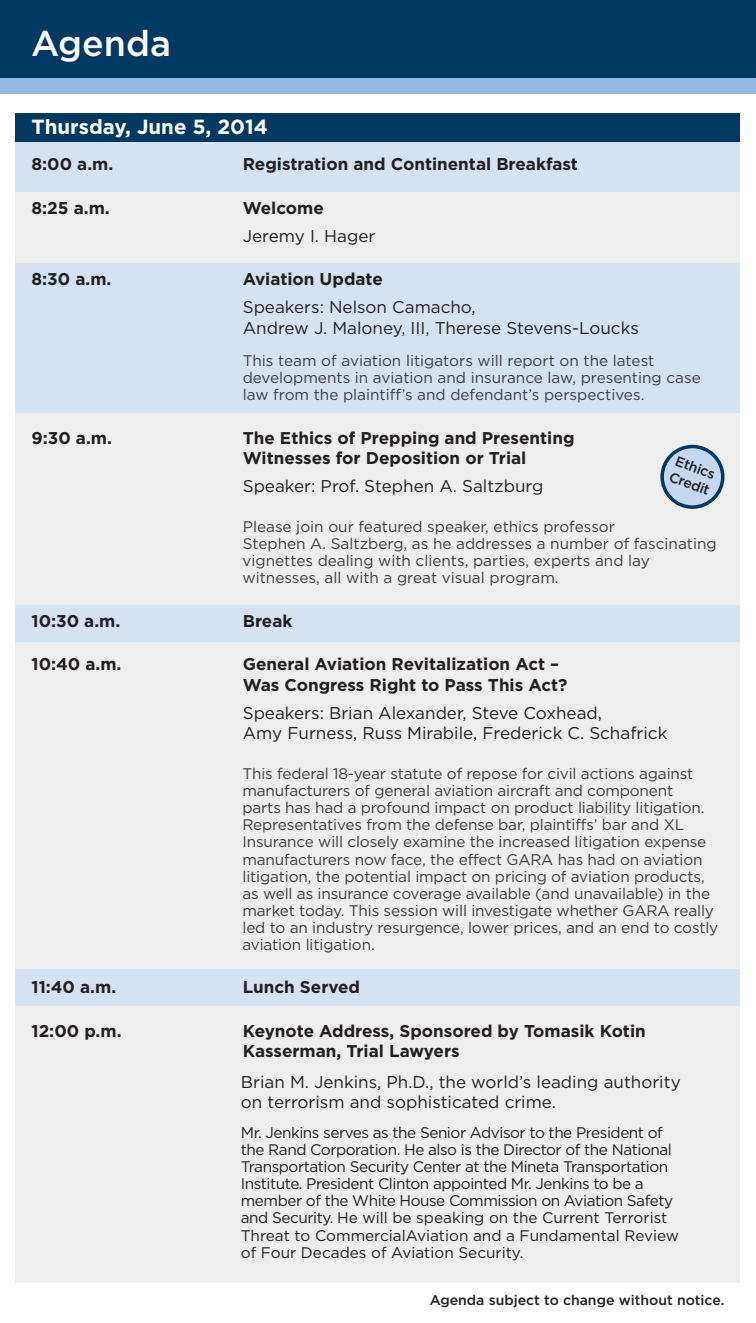
<style>
.page{position:relative;width:756px;height:1323px;background:#fff}
.page>*{position:absolute;margin:0;border:0;box-sizing:border-box;transform-origin:0 0}
.t1{font:500 35.7px "Gotham";color:#fff}
.Agenda-Date{font:700 20.47px "Gotham";color:#fff}
.Agenda-TIME{font:700 16.97px/20.5px "Gotham";color:#231f20}
.Agenda-Names{font:16.97px/20.5px "Gotham";color:#231f20}
.Location3{font:16.97px/20.5px "Gotham";color:#231f20}
.Agenda-TIME-2{font:16.97px "Gotham";color:#231f20}
.Agenda-Descrip{font:15.4px/17px "Gotham";letter-spacing:-.01em;color:#3e3e3f}
.Location3-2{font:15.4px/17px "Gotham";letter-spacing:-.03em;color:#231f20}
.t2{font:500 14px/16.8px "Gotham";color:#231f20}
</style>
<div class="page">
<div style="left:0;top:0;width:756px;height:79px;background:#003a62"></div>
<div style="left:0;top:78px;width:756px;height:16px;background:#94b9e1"></div>
<div style="left:16px;top:135px;width:724px;height:1148px;background:#eeeeef"></div>
<div style="left:662px;top:447px;width:61px;height:60px;background:#c6d8ef;border-radius:50%"></div>
<div style="left:660px;top:445px;width:65px;height:64px;border:4px solid #003a62;border-radius:50%"></div>
<div style="left:16px;top:141px;width:724px;height:51px;background:#d4e2f2"></div>
<div style="left:16px;top:263px;width:724px;height:150px;background:#d4e2f2"></div>
<div style="left:16px;top:605px;width:724px;height:37px;background:#d4e2f2"></div>
<div style="left:16px;top:113px;width:724px;height:29px;background:#003a62"></div>
<div style="left:16px;top:969px;width:724px;height:37px;background:#d4e2f2"></div>
<p class="t1" style="left:31px;top:23px;width:141px">Agenda</p>
<p class="Agenda-Date" style="left:32px;top:115px;width:238px">Thursday, June 5, 2014</p>
<p class="Agenda-TIME" style="left:32px;top:154px;width:83px">8:00 a.m.</p>
<p class="Agenda-TIME" style="left:243px;top:154px;width:337px">Registration and Continental Breakfast</p>
<p class="Agenda-TIME" style="left:32px;top:197px;width:80px">8:25 a.m.</p>
<p class="Agenda-TIME" style="left:243px;top:197px;width:83px">Welcome</p>
<p class="Agenda-TIME-2" style="left:243px;top:226px;width:134px">Jeremy I. Hager</p>
<p class="Agenda-TIME" style="left:32px;top:269px;width:81px">8:30 a.m.</p>
<p class="Agenda-TIME" style="left:243px;top:269px;width:142px">Aviation Update</p>
<p class="Agenda-Names" style="left:243px;top:297px;width:398px">Speakers: Nelson Camacho,<br>Andrew J. Maloney, III, Therese Stevens-Loucks</p>
<p class="Agenda-Descrip" style="left:243px;top:352px;width:460px">This team of aviation litigators will report on the latest developments in aviation and insurance law, presenting case law from the plaintiff’s and defendant’s perspectives.</p>
<p class="Agenda-TIME" style="left:32px;top:427px;width:82px">9:30 a.m.</p>
<p class="Agenda-TIME" style="left:243px;top:427px;width:333px">The Ethics of Prepping and Presenting<br>Witnesses for Deposition or Trial</p>
<p class="Agenda-Names" style="left:243px;top:476px;width:302px">Speaker: Prof. Stephen A. Saltzburg</p>
<p class="Agenda-Descrip" style="left:242px;top:518px;width:476px">Please join our featured speaker, ethics professor<br>Stephen A. Saltzberg, as he addresses a number of fascinating vignettes dealing with clients, parties, experts and lay witnesses, all with a great visual program.</p>
<p class="Agenda-TIME" style="left:32px;top:610px;width:90px">10:30 a.m.</p>
<p class="Agenda-TIME" style="left:243px;top:610px;width:51px">Break</p>
<p class="Agenda-TIME" style="left:32px;top:654px;width:91px">10:40 a.m.</p>
<p class="Agenda-TIME" style="left:243px;top:654px;width:326px">General Aviation Revitalization Act –<br>Was Congress Right to Pass This Act?</p>
<p class="Agenda-Names" style="left:243px;top:702px;width:426px">Speakers: Brian Alexander, Steve Coxhead,<br>Amy Furness, Russ Mirabile, Frederick C. Schafrick</p>
<p class="Agenda-Descrip" style="left:242px;top:765px;width:477px">This federal 18-year statute of repose for civil actions against manufacturers of general aviation aircraft and component<br>parts has had a profound impact on product liability litigation.<br>Representatives from the defense bar, plaintiffs’ bar and XL Insurance will closely examine the increased litigation expense manufacturers now face, the effect GARA has had on aviation litigation, the potential impact on pricing of aviation products, as well as insurance coverage available (and unavailable) in the market today. This session will investigate whether GARA really led to an industry resurgence, lower prices, and an end to costly aviation litigation.</p>
<p class="Agenda-TIME" style="left:32px;top:976px;width:86px">11:40 a.m.</p>
<p class="Agenda-TIME" style="left:243px;top:976px;width:119px">Lunch Served</p>
<p class="Agenda-TIME" style="left:32px;top:1020px;width:92px">12:00 p.m.</p>
<p class="Agenda-TIME" style="left:243px;top:1020px;width:405px">Keynote Address, Sponsored by Tomasik Kotin<br>Kasserman, Trial Lawyers</p>
<p class="Location3" style="left:241px;top:1071px;width:441px">Brian M. Jenkins, Ph.D., the world’s leading authority on terrorism and sophisticated crime.</p>
<p class="Location3-2" style="left:241px;top:1124px;width:440px">Mr. Jenkins serves as the Senior Advisor to the President of the Rand Corporation. He also is the Director of the National Transportation Security Center at the Mineta Transportation Institute. President Clinton appointed Mr. Jenkins to be a member of the White House Commission on Aviation Safety and Security. He will be speaking on the Current Terrorist Threat to CommercialAviation and a Fundamental Review of Four Decades of Aviation Security.</p>
<p class="t2" style="left:679px;top:452px;width:44px;rotate:20deg">Ethics<br>Credit</p>
<p class="t2" style="left:430px;top:1291px;width:296px">Agenda subject to change without notice.</p>
</div>
